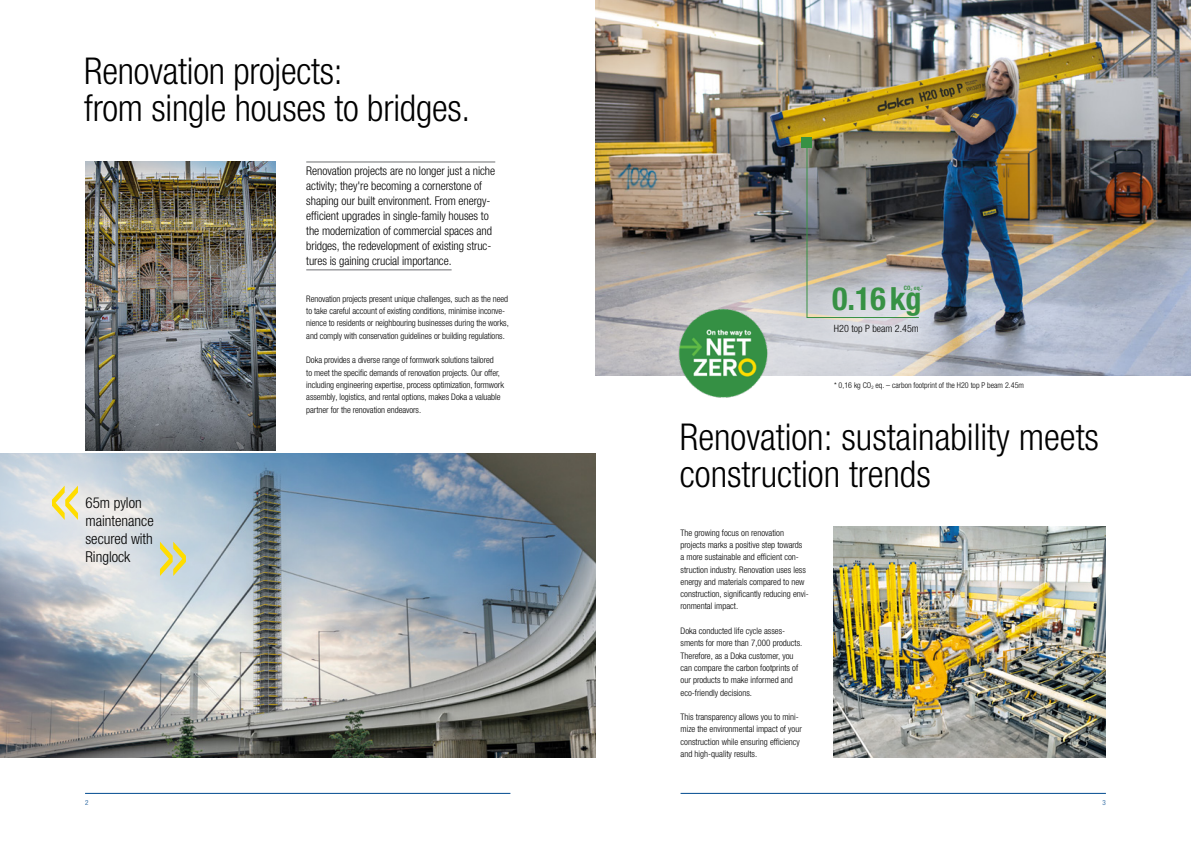
<style>
.page{position:relative;width:1191px;height:842px;background:#fff}
.page>*{position:absolute;margin:0;border:0;box-sizing:border-box;transform-origin:0 0}
.t1{font:300 condensed 37px/37px "Helvetica Neue LTW1 G";color:#000}
.t2{font:700 condensed 32px "Helvetica Neue LTW1 G";color:#379144}
.t3{font:300 condensed 15px/18px "Helvetica Neue LTW1 G";color:#000}
.t4{font:300 condensed 12px/15px "Helvetica Neue LTW1 G";letter-spacing:-.005em;color:#000}
.t5{font:300 condensed 10.1px "Helvetica Neue LTW1 G";letter-spacing:.005em;color:#000}
.t6{font:300 condensed 9px/12.3px "Helvetica Neue LTW1 G";letter-spacing:-.005em;color:#000}
.t7{font:300 condensed 8px "Helvetica Neue LTW1 G";color:#000}
.t8{font:300 condensed 7px "Helvetica Neue LTW1 G";color:#004a8f}
.t9{font:700 condensed 6px "Helvetica Neue LTW1 G";color:#379144}
.s1{font-size:4.6px}
</style>
<div class="page">
<hr style="left:680px;top:793px;width:426px;height:1px;background:#004a8f">
<hr style="left:85px;top:793px;width:425px;height:1px;background:#004a8f">
<img style="left:0;top:453px;width:595px;height:304px">
<svg style="left:0;top:453px;width:250px;height:204px;background:#b2c2ce"></svg>
<svg style="left:0;top:453px;width:174px;height:190px;background:#c5ced4"></svg>
<hr style="left:306px;top:162px;width:189px;height:1px;background:#6d6e71">
<hr style="left:306px;top:270px;width:145px;height:1px;background:#6d6e71">
<img style="left:85px;top:162px;width:191px;height:289px">
<svg style="left:0;top:351px;width:137px;height:280px"></svg>
<svg style="left:160px;top:542px;width:26px;height:34px"></svg>
<img style="left:595px;top:0;width:596px;height:376px">
<img style="left:833px;top:526px;width:273px;height:231px">
<svg style="left:649px;top:276px;width:305px;height:145px"></svg>
<svg style="left:874px;top:259px;width:75px;height:115px;background:#c3c3c8"></svg>
<svg style="left:806px;top:141px;width:114px;height:177px;background:#868683"></svg>
<div style="left:802px;top:137px;width:10px;height:10px;background:#379144"></div>
<img style="left:668px;top:292px;width:117px;height:114px">
<h1 class="t1" style="left:84px;top:52px;width:388px">Renovation projects:<br>from single houses to bridges.</h1>
<p class="t4" style="left:306px;top:163px;width:190px">Renovation projects are no longer just a niche activity; they're becoming a cornerstone of shaping our built environment. From energy&shy;efficient upgrades in single-family houses to the modernization of commercial spaces and bridges, the redevelopment of existing struc&shy;tures is gaining crucial importance.</p>
<p class="t6" style="left:306px;top:293px;width:204px">Renovation projects present unique challenges, such as the need to take careful account of existing conditions, minimise inconve&shy;nience to residents or neighbouring businesses during the works, and comply with conservation guidelines or building regulations.</p>
<p class="t6" style="left:306px;top:354px;width:199px">Doka provides a diverse range of formwork solutions tailored<br>to meet the specific demands of renovation projects. Our offer, including engineering expertise, process optimization, formwork assembly, logistics, and rental options, makes Doka a valuable partner for the renovation endeavors.</p>
<h3 class="t3" style="left:85px;top:494px;width:70px">65m pylon maintenance secured with<br>Ringlock</h3>
<p class="t9" style="left:904px;top:284px;width:20px">CO<sub>2</sub> eq.<sup>*</sup></p>
<h2 class="t2" style="left:832px;top:279px;width:91px">0.16 kg</h2>
<p class="t5" style="left:834px;top:323px;width:86px">H20 top P beam 2.45m</p>
<p class="t7" style="left:834px;top:380px;width:191px">* 0,16 kg CO<span class="s1">2</span> eq. – carbon footprint of the H20 top P beam 2.45m</p>
<h1 class="t1" style="left:680px;top:419px;width:421px">Renovation: sustainability meets construction trends</h1>
<p class="t6" style="left:680px;top:526px;width:130px">The growing focus on renovation projects marks a positive step towards<br>a more sustainable and efficient con&shy;struction industry. Renovation uses less energy and materials compared to new construction, significantly reducing envi&shy;ronmental impact.</p>
<p class="t6" style="left:680px;top:625px;width:123px">Doka conducted life cycle asses&shy;sments for more than 7,000 products.<br>Therefore, as a Doka customer, you can compare the carbon footprints of our products to make informed and eco-friendly decisions.</p>
<p class="t6" style="left:680px;top:711px;width:123px">This transparency allows you to mini&shy;mize the environmental impact of your construction while ensuring efficiency and high-quality results.</p>
<p class="t8" style="left:85px;top:798px;width:5px">2</p>
<p class="t8" style="left:1102px;top:798px;width:5px">3</p>
</div>
